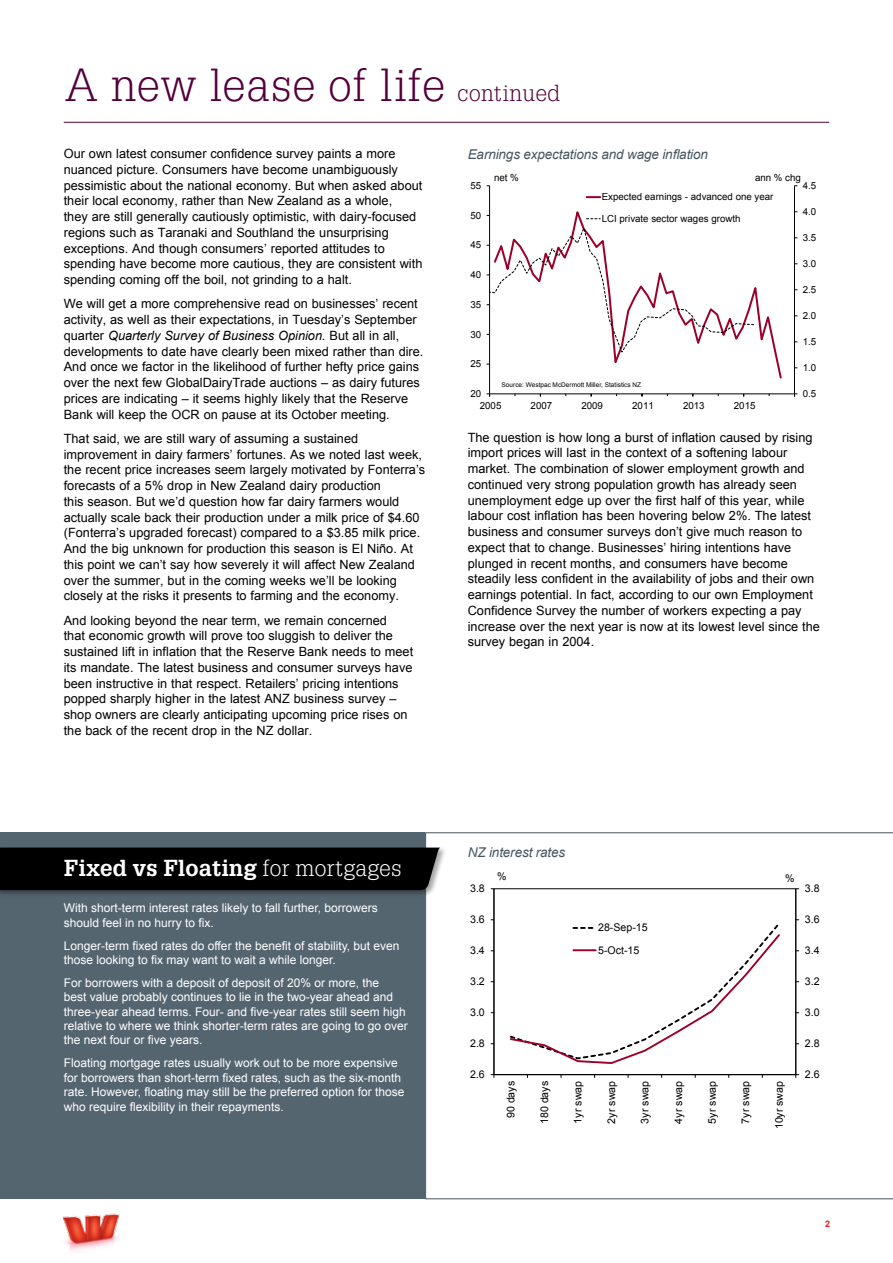
<style>
.page{position:relative;width:893px;height:1263px;background:#fff}
.page>*{position:absolute;margin:0;border:0;box-sizing:border-box;transform-origin:0 0}
.t1{font:45px "Westpac Helpa";letter-spacing:-.01em;color:#54003b}
.t2{font:700 22.5px "Westpac Helpa";letter-spacing:-.02em;color:#fff}
.t3{font:italic 13.5px "Arial";letter-spacing:-.01em;color:#455560}
.t4{font:12.75px/15.8px "Arial";color:#000}
.t5{font:12px/14.4px "Arial";color:#fff}
.t6{font:10.65px/22.4px "Arial";color:#000}
.t7{font:9.75px/19.5px "Arial";letter-spacing:-.005em;color:#000}
.t8{font:700 9px "Arial";color:#ed1d24}
.t9{font:6.45px "Arial";color:#000}
.s1{font-size:22.5px}
.s2{font-style:italic}
.s3{font-weight:400}
</style>
<div class="page">
<img style="left:62px;top:1213px;width:58px;height:38px">
<hr style="left:64px;top:122px;width:765px;height:1px;background:#54003b">
<hr style="left:794px;top:186px;width:1px;height:208px;background:#000">
<hr style="left:489px;top:186px;width:1px;height:208px;background:#000">
<hr style="left:490px;top:394px;width:304px;height:1px;background:#000">
<svg style="left:573px;top:211px;width:209px;height:168px"></svg>
<svg style="left:487px;top:225px;width:269px;height:129px"></svg>
<svg style="left:587px;top:196px;width:13px;height:2px"></svg>
<svg style="left:587px;top:218px;width:13px;height:1px"></svg>
<div style="left:0;top:832px;width:893px;height:367px;background:#556570"></div>
<div style="left:425px;top:832px;width:468px;height:367px;background:#fff"></div>
<div style="left:0;top:846px;width:447px;height:52px;background:#000;opacity:.35"></div>
<div style="left:0;top:847px;width:440px;height:43px;background:#000"></div>
<div style="left:468px;top:868px;width:355px;height:263px;background:#fff"></div>
<hr style="left:795px;top:889px;width:1px;height:186px;background:#000">
<hr style="left:494px;top:889px;width:1px;height:186px;background:#000">
<hr style="left:494px;top:1074px;width:302px;height:1px;background:#000">
<svg style="left:509px;top:924px;width:271px;height:140px"></svg>
<hr style="left:573px;top:949px;width:23px;height:2px;background:#9c0029">
<h1 class="t1" style="left:64px;top:57px;width:498px">A new lease of life <span class="s1">continued</span></h1>
<p class="t4" style="left:64px;top:146px;width:360px">Our own latest consumer confidence survey paints a more nuanced picture. Consumers have become unambiguously pessimistic about the national economy. But when asked about their local economy, rather than New Zealand as a whole,<br>they are still generally cautiously optimistic, with dairy-focused regions such as Taranaki and Southland the unsurprising exceptions. And though consumers’ reported attitudes to spending have become more cautious, they are consistent with spending coming off the boil, not grinding to a halt.</p>
<p class="t4" style="left:64px;top:296px;width:361px">We will get a more comprehensive read on businesses’ recent activity, as well as their expectations, in Tuesday’s September quarter <span class="s2">Quarterly Survey of Business Opinion.</span> But all in all, developments to date have clearly been mixed rather than dire.<br>And once we factor in the likelihood of further hefty price gains over the next few GlobalDairyTrade auctions – as dairy futures prices are indicating – it seems highly likely that the Reserve Bank will keep the OCR on pause at its October meeting.</p>
<p class="t4" style="left:64px;top:431px;width:363px">That said, we are still wary of assuming a sustained improvement in dairy farmers’ fortunes. As we noted last week, the recent price increases seem largely motivated by Fonterra’s forecasts of a 5% drop in New Zealand dairy production<br>this season. But we’d question how far dairy farmers would actually scale back their production under a milk price of $4.60 (Fonterra’s upgraded forecast) compared to a $3.85 milk price.<br>And the big unknown for production this season is El Niño. At this point we can’t say how severely it will affect New Zealand over the summer, but in the coming weeks we’ll be looking closely at the risks it presents to farming and the economy.</p>
<p class="t4" style="left:64px;top:612px;width:351px">And looking beyond the near term, we remain concerned<br>that economic growth will prove too sluggish to deliver the sustained lift in inflation that the Reserve Bank needs to meet its mandate. The latest business and consumer surveys have been instructive in that respect. Retailers’ pricing intentions popped sharply higher in the latest ANZ business survey – shop owners are clearly anticipating upcoming price rises on the back of the recent drop in the NZ dollar.</p>
<p class="t3" style="left:468px;top:145px;width:242px">Earnings expectations and wage inflation</p>
<p class="t7" style="left:470px;top:176px;width:12px">55</p>
<p class="t7" style="left:470px;top:205px;width:12px">50</p>
<p class="t7" style="left:470px;top:235px;width:12px">45</p>
<p class="t7" style="left:470px;top:265px;width:12px">40</p>
<p class="t7" style="left:470px;top:295px;width:12px">35</p>
<p class="t7" style="left:470px;top:324px;width:12px">30</p>
<p class="t7" style="left:470px;top:354px;width:12px">25</p>
<p class="t7" style="left:470px;top:384px;width:12px">20</p>
<p class="t7" style="left:494px;top:168px;width:26px">net %</p>
<p class="t7" style="left:602px;top:168px;width:201px;text-indent:153px">ann % chg<br>Expected earnings - advanced one year</p>
<p class="t7" style="left:602px;top:209px;width:140px">LCI private sector wages growth</p>
<p class="t7" style="left:803px;top:176px;width:15px">4.5</p>
<p class="t7" style="left:803px;top:202px;width:15px">4.0</p>
<p class="t7" style="left:803px;top:228px;width:15px">3.5</p>
<p class="t7" style="left:803px;top:254px;width:15px">3.0</p>
<p class="t7" style="left:803px;top:280px;width:15px">2.5</p>
<p class="t7" style="left:803px;top:306px;width:15px">2.0</p>
<p class="t7" style="left:803px;top:332px;width:15px">1.5</p>
<p class="t9" style="left:502px;top:381px;width:141px">Source: Westpac McDermott Miller, Statistics NZ</p>
<p class="t7" style="left:803px;top:358px;width:15px">1.0</p>
<p class="t7" style="left:803px;top:384px;width:15px">0.5</p>
<p class="t7" style="left:480px;top:395px;width:23px">2005</p>
<p class="t7" style="left:531px;top:395px;width:23px">2007</p>
<p class="t7" style="left:581px;top:395px;width:23px">2009</p>
<p class="t7" style="left:632px;top:395px;width:23px">2011</p>
<p class="t7" style="left:683px;top:395px;width:23px">2013</p>
<p class="t7" style="left:734px;top:395px;width:23px">2015</p>
<p class="t4" style="left:468px;top:429px;width:354px">The question is how long a burst of inflation caused by rising import prices will last in the context of a softening labour market. The combination of slower employment growth and continued very strong population growth has already seen unemployment edge up over the first half of this year, while labour cost inflation has been hovering below 2%. The latest business and consumer surveys don’t give much reason to expect that to change. Businesses’ hiring intentions have plunged in recent months, and consumers have become steadily less confident in the availability of jobs and their own earnings potential. In fact, according to our own Employment Confidence Survey the number of workers expecting a pay increase over the next year is now at its lowest level since the survey began in 2004.</p>
<h2 class="t2" style="left:64px;top:854px;width:340px">Fixed vs Floating <span class="s3">for mortgages</span></h2>
<p class="t5" style="left:64px;top:901px;width:316px">With short-term interest rates likely to fall further, borrowers should feel in no hurry to fix.</p>
<p class="t5" style="left:64px;top:938px;width:337px">Longer-term fixed rates do offer the benefit of stability, but even those looking to fix may want to wait a while longer.</p>
<p class="t5" style="left:64px;top:975px;width:346px">For borrowers with a deposit of deposit of 20% or more, the<br>best value probably continues to lie in the two-year ahead and three-year ahead terms. Four- and five-year rates still seem high relative to where we think shorter-term rates are going to go over the next four or five years.</p>
<p class="t5" style="left:64px;top:1056px;width:342px">Floating mortgage rates usually work out to be more expensive for borrowers than short-term fixed rates, such as the six-month rate. However, floating may still be the preferred option for those who require flexibility in their repayments.</p>
<p class="t3" style="left:468px;top:844px;width:99px">NZ interest rates</p>
<p class="t6" style="left:470px;top:877px;width:16px">3.8</p>
<p class="t6" style="left:470px;top:908px;width:16px">3.6</p>
<p class="t6" style="left:470px;top:939px;width:16px">3.4</p>
<p class="t6" style="left:470px;top:970px;width:16px">3.2</p>
<p class="t6" style="left:470px;top:1001px;width:16px">3.0</p>
<p class="t6" style="left:470px;top:1032px;width:16px">2.8</p>
<p class="t6" style="left:470px;top:1063px;width:16px">2.6</p>
<p class="t6" style="left:497px;top:865px;width:11px">%</p>
<p class="t6" style="left:785px;top:867px;width:11px">%</p>
<p class="t6" style="left:598px;top:916px;width:51px">28-Sep-15<br>5-Oct-15</p>
<p class="t6" style="left:500px;top:1118px;width:39px;rotate:-90deg">90 days</p>
<p class="t6" style="left:533px;top:1124px;width:45px;rotate:-90deg">180 days</p>
<p class="t6" style="left:567px;top:1123px;width:44px;rotate:-90deg">1yr swap</p>
<p class="t6" style="left:600px;top:1123px;width:44px;rotate:-90deg">2yr swap</p>
<p class="t6" style="left:634px;top:1123px;width:44px;rotate:-90deg">3yr swap</p>
<p class="t6" style="left:667px;top:1123px;width:44px;rotate:-90deg">4yr swap</p>
<p class="t6" style="left:701px;top:1123px;width:44px;rotate:-90deg">5yr swap</p>
<p class="t6" style="left:734px;top:1123px;width:44px;rotate:-90deg">7yr swap</p>
<p class="t6" style="left:768px;top:1129px;width:50px;rotate:-90deg">10yr swap</p>
<p class="t6" style="left:805px;top:877px;width:16px">3.8</p>
<p class="t6" style="left:805px;top:908px;width:16px">3.6</p>
<p class="t6" style="left:805px;top:939px;width:16px">3.4</p>
<p class="t6" style="left:805px;top:970px;width:16px">3.2</p>
<p class="t6" style="left:805px;top:1001px;width:16px">3.0</p>
<p class="t6" style="left:805px;top:1032px;width:16px">2.8</p>
<p class="t6" style="left:805px;top:1063px;width:16px">2.6</p>
<p class="t8" style="left:825px;top:1218px;width:7px">2</p>
</div>
